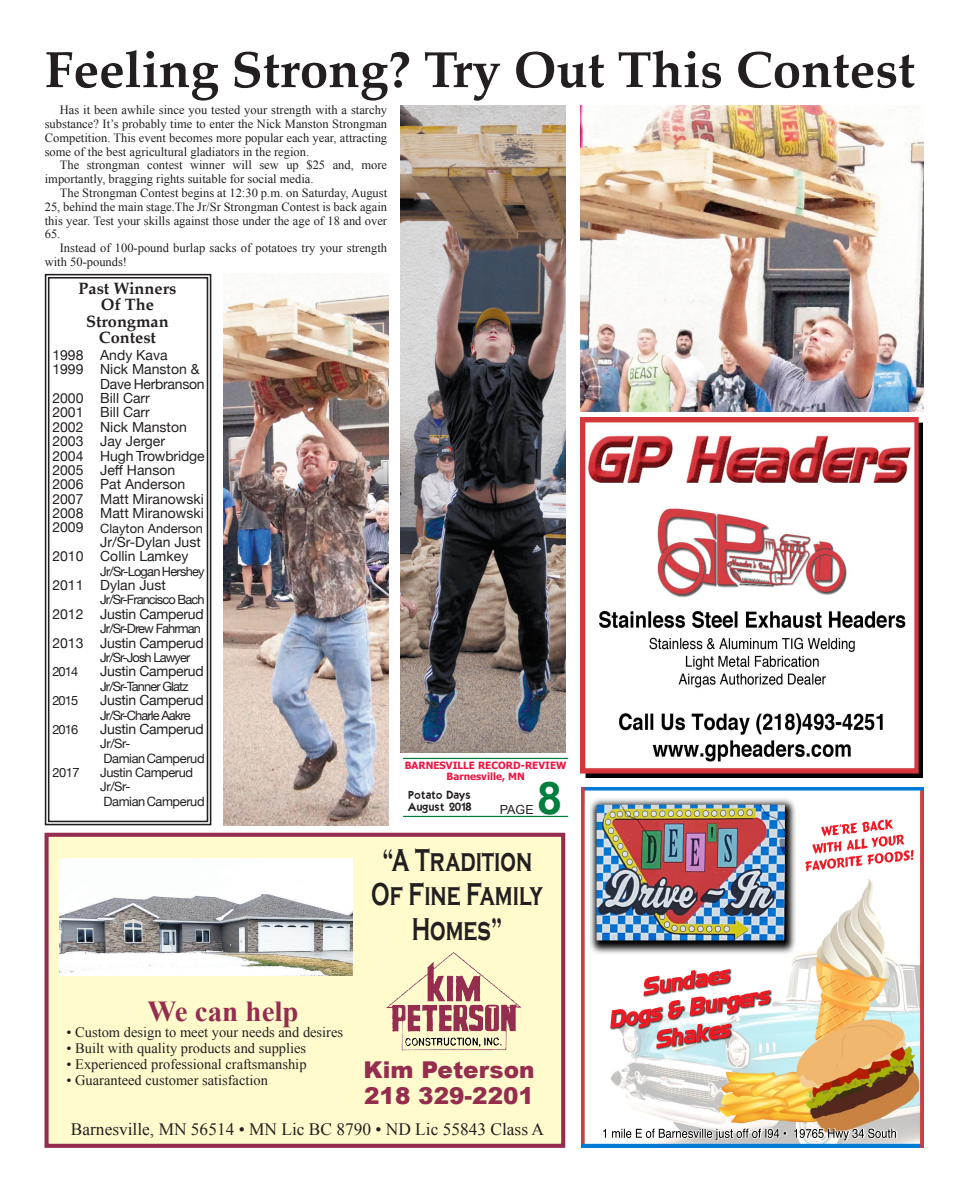
<style>
.page{position:relative;width:968px;height:1193px;background:#fff}
.page>*{position:absolute;margin:0;border:0;box-sizing:border-box;transform-origin:0 0}
.t1{font:700 51.25px "Palatino";color:#231f20}
.t2{font:700 45px "Arial";color:#007e3d}
.t3{font:700 32.5px/34.8px "Copperplate Gothic";color:#231f20;text-align:center;scale:.67 1}
.t4{font:700 28.88px "Times New Roman";color:#942d4e}
.t5{font:900 23.12px/26px "Arial";color:#942d4e}
.t6{font:17.38px "Times New Roman";color:#231f20}
.t7{font:700 16.38px/16.4px "Palatino";color:#231f20;text-align:center}
.t8{font:14.5px "Times New Roman";color:#231f20}
.t9{font:14px/14.4px "Helvetica Neue";color:#231f20}
.t10{font:14px "Helvetica Neue";letter-spacing:-.02em;color:#231f20}
.t11{font:12.88px "Helvetica Neue";letter-spacing:-.06em;color:#231f20}
.t12{font:12.88px/14.4px "Helvetica Neue";letter-spacing:-.03em;color:#231f20}
.t13{font:12.88px "Helvetica Neue";color:#231f20}
.t14{font:12.5px/13.8px "Times New Roman";color:#231f20;text-align:justify}
.t15{font:12.5px "Arial";color:#231f20}
.t16{font:700 11.25px/12.5px "Kabel";color:#231f20}
.t17{font:700 10px/11.2px "Tahoma";color:#ed1845;text-align:center}
.s1{font-size:14px}
</style>
<div class="page">
<hr style="left:403px;top:815px;width:165px;height:2px;background:#007e3d">
<hr style="left:403px;top:758px;width:165px;height:1px;background:#007e3d">
<img style="left:581px;top:788px;width:342px;height:360px">
<img style="left:580px;top:105px;width:343px;height:307px">
<img style="left:223px;top:274px;width:165px;height:551px">
<img style="left:400px;top:105px;width:165px;height:647px">
<svg style="left:44px;top:273px;width:168px;height:553px"></svg>
<div style="left:48px;top:277px;width:160px;height:545px;border:2px solid #231f20"></div>
<div style="left:47px;top:834px;width:516px;height:311px;background:#fffbcc"></div>
<div style="left:44px;top:832px;width:521px;height:315px;border:4px solid #942d4e"></div>
<img style="left:386px;top:952px;width:135px;height:98px">
<img style="left:59px;top:858px;width:293px;height:118px">
<img style="left:581px;top:417px;width:341px;height:360px">
<h1 class="t1" style="left:45px;top:26px;width:871px">Feeling Strong? Try Out This Contest</h1>
<p class="t14" style="left:45px;top:103px;width:344px;text-indent:15px">Has it been awhile since you tested your strength with a starchy substance? It’s probably time to enter the Nick Manston Strongman Competition. This event becomes more popular each year, attracting some of the best agricultural gladiators in the region.</p>
<p class="t14" style="left:45px;top:158px;width:344px;text-indent:15px">The strongman contest winner will sew up $25 and, more importantly, bragging rights suitable for social media.</p>
<p class="t14" style="left:45px;top:186px;width:344px;text-indent:15px">The Strongman Contest begins at 12:30 p.m. on Saturday, August 25, behind the main stage.The Jr/Sr Strongman Contest is back again this year. Test your skills against those under the age of 18 and over 65.</p>
<p class="t14" style="left:45px;top:241px;width:344px;text-indent:15px">Instead of 100-pound burlap sacks of potatoes try your strength with 50-pounds!</p>
<h3 class="t7" style="left:79px;top:280px;width:99px">Past Winners<br>Of The<br>Strongman<br>Contest</h3>
<p class="t9" style="left:52px;top:348px;width:117px">1998 Andy Kava</p>
<p class="t9" style="left:52px;top:363px;width:149px">1999 Nick Manston &amp;</p>
<p class="t10" style="left:100px;top:374px;width:106px">Dave Herbranson</p>
<p class="t9" style="left:52px;top:392px;width:99px">2000 Bill Carr</p>
<p class="t9" style="left:52px;top:406px;width:99px">2001 Bill Carr</p>
<p class="t9" style="left:52px;top:420px;width:136px">2002 Nick Manston</p>
<p class="t9" style="left:52px;top:435px;width:114px">2003 Jay Jerger</p>
<p class="t9" style="left:52px;top:449px;width:154px">2004 Hugh Trowbridge</p>
<p class="t9" style="left:52px;top:463px;width:124px">2005 Jeff Hanson</p>
<p class="t9" style="left:52px;top:478px;width:134px">2006 Pat Anderson</p>
<p class="t9" style="left:52px;top:492px;width:153px">2007 Matt Miranowski</p>
<p class="t9" style="left:52px;top:507px;width:153px">2008 Matt Miranowski</p>
<p class="t13" style="left:52px;top:518px;width:152px"><span class="s1">2009</span> Clayton Anderson</p>
<p class="t9" style="left:52px;top:535px;width:150px;text-indent:48px">Jr/Sr-Dylan Just<br>2010 Collin Lamkey</p>
<p class="t11" style="left:100px;top:562px;width:106px">Jr/Sr-Logan Hershey</p>
<p class="t9" style="left:52px;top:578px;width:115px">2011 Dylan Just</p>
<p class="t11" style="left:100px;top:590px;width:106px">Jr/Sr-Francisco Bach</p>
<p class="t10" style="left:52px;top:604px;width:153px">2012 Justin Camperud</p>
<p class="t11" style="left:100px;top:619px;width:102px">Jr/Sr-Drew Fahrman</p>
<p class="t10" style="left:52px;top:632px;width:153px">2013 Justin Camperud</p>
<p class="t11" style="left:100px;top:648px;width:92px">Jr/Sr-Josh Lawyer</p>
<p class="t11" style="left:52px;top:662px;width:27px">2014</p>
<p class="t10" style="left:100px;top:661px;width:105px">Justin Camperud</p>
<p class="t11" style="left:100px;top:677px;width:90px">Jr/Sr-Tanner Glatz</p>
<p class="t11" style="left:52px;top:691px;width:27px">2015</p>
<p class="t10" style="left:100px;top:690px;width:105px">Justin Camperud</p>
<p class="t11" style="left:100px;top:705px;width:92px">Jr/Sr-Charle Aakre</p>
<p class="t11" style="left:52px;top:720px;width:27px">2016</p>
<p class="t10" style="left:100px;top:719px;width:105px">Justin Camperud</p>
<p class="t12" style="left:100px;top:737px;width:106px">Jr/Sr-<br>Damian Camperud</p>
<p class="t11" style="left:52px;top:763px;width:29px">2017</p>
<p class="t12" style="left:100px;top:766px;width:106px">Justin Camperud<br>Jr/Sr-<br>Damian Camperud</p>
<p class="t17" style="left:405px;top:759px;width:163px">BARNESVILLE RECORD-REVIEW<br>Barnesville, MN</p>
<p class="t16" style="left:408px;top:789px;width:65px">Potato Days<br>August 2018</p>
<h2 class="t2" style="left:537px;top:773px;width:27px">8</h2>
<p class="t15" style="left:500px;top:802px;width:35px">PAGE</p>
<h3 class="t3" style="left:371px;top:843px;width:258px">“A Tradition<br>Of Fine Family<br>Homes”</h3>
<h3 class="t4" style="left:147px;top:991px;width:153px">We can help</h3>
<p class="t8" style="left:66px;top:1022px;width:278px">• Custom design to meet your needs and desires</p>
<p class="t8" style="left:66px;top:1038px;width:241px">• Built with quality products and supplies</p>
<p class="t8" style="left:66px;top:1054px;width:241px">• Experienced professional craftsmanship</p>
<p class="t8" style="left:66px;top:1070px;width:203px">• Guaranteed customer satisfaction</p>
<h3 class="t5" style="left:363px;top:1056px;width:172px">Kim Peterson<br>218 329-2201</h3>
<h3 class="t6" style="left:71px;top:1117px;width:474px">Barnesville, MN 56514 • MN Lic BC 8790 • ND Lic 55843 Class A</h3>
</div>
